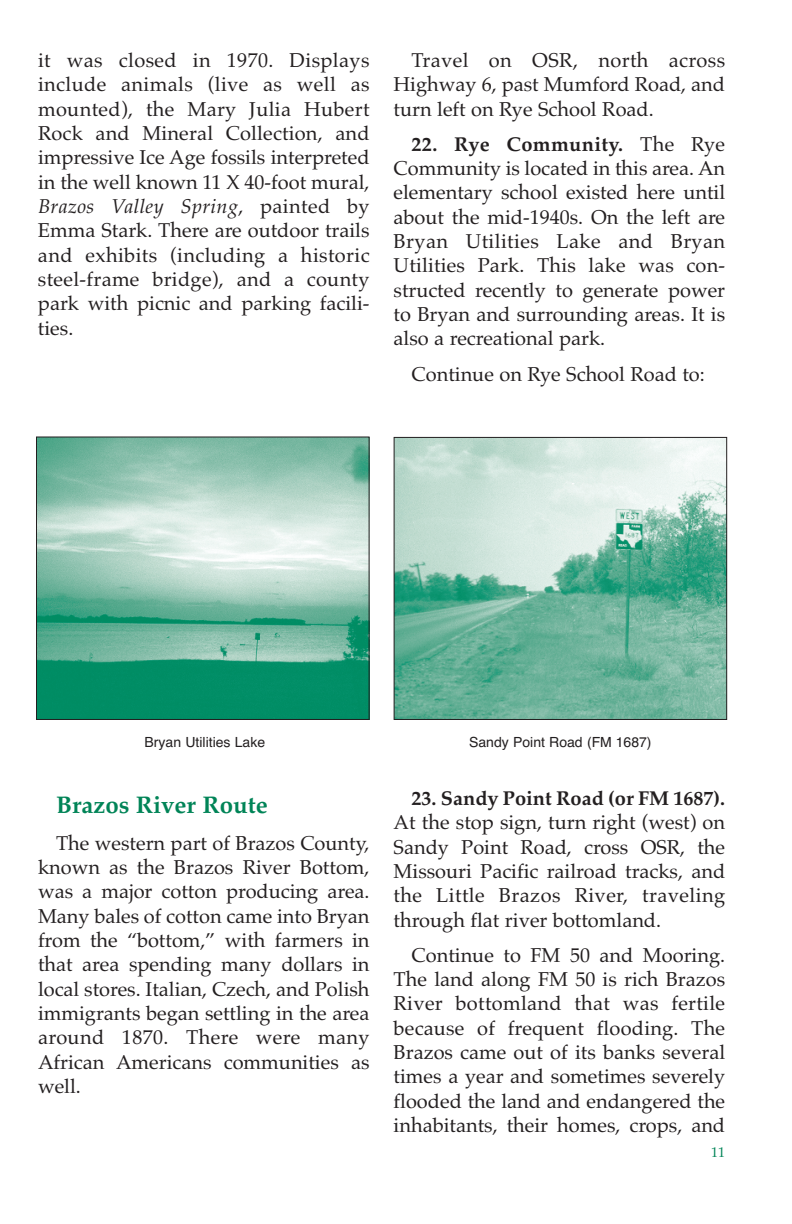
<style>
.page{position:relative;width:792px;height:1224px;background:#fff}
.page>*{position:absolute;margin:0;border:0;box-sizing:border-box;transform-origin:0 0}
.t1{font:700 24px "Palatino";color:#008457}
.t2{font:20px/24.4px "Palatino";color:#231f20;text-align:justify}
.t3{font:700 20px "Palatino";color:#231f20}
.t4{font:14px "Helvetica";color:#231f20}
.t5{font:14px "Palatino";color:#008457}
.s1{font-style:italic}
.s2{font-weight:700}
</style>
<div class="page">
<img style="left:38px;top:438px;width:330px;height:280px">
<div style="left:36px;top:436px;width:334px;height:284px;border:1px solid #231f20"></div>
<img style="left:396px;top:439px;width:329px;height:279px">
<div style="left:394px;top:437px;width:333px;height:283px;border:1px solid #231f20"></div>
<p class="t2" style="left:38px;top:50px;width:333px">it was closed in 1970. Displays include animals (live as well as mounted), the Mary Julia Hubert Rock and Mineral Collection, and impressive Ice Age fossils interpreted in the well known 11 X 40-foot mural, <span class="s1">Brazos Valley Spring</span>, painted by Emma Stark. There are outdoor trails and exhibits (including a historic steel-frame bridge), and a county park with picnic and parking facili&shy;ties.</p>
<p class="t2" style="left:394px;top:50px;width:333px;text-indent:18px">Travel on OSR, north across Highway 6, past Mumford Road, and turn left on Rye School Road.</p>
<p class="t2" style="left:394px;top:134px;width:333px;text-indent:18px"><span class="s2">22. Rye Community.</span> The Rye Community is located in this area. An elementary school existed here until about the mid-1940s. On the left are Bryan Utilities Lake and Bryan Utilities Park. This lake was con&shy;structed recently to generate power to Bryan and surrounding areas. It is also a recreational park.</p>
<p class="t2" style="left:412px;top:364px;width:295px">Continue on Rye School Road to:</p>
<p class="t4" style="left:145px;top:737px;width:122px">Bryan Utilities Lake</p>
<p class="t4" style="left:469px;top:737px;width:184px">Sandy Point Road (FM 1687)</p>
<p class="t1" style="left:56px;top:795px;width:213px">Brazos River Route</p>
<p class="t2" style="left:38px;top:833px;width:333px;text-indent:18px">The western part of Brazos County, known as the Brazos River Bottom, was a major cotton producing area.<br>Many bales of cotton came into Bryan from the “bottom,” with farmers in that area spending many dollars in local stores. Italian, Czech, and Polish immigrants began settling in the area around 1870. There were many African Americans communities as well.</p>
<p class="t3" style="left:412px;top:790px;width:315px">23. Sandy Point Road (or FM 1687).</p>
<p class="t2" style="left:394px;top:813px;width:333px">At the stop sign, turn right (west) on Sandy Point Road, cross OSR, the Missouri Pacific railroad tracks, and the Little Brazos River, traveling through flat river bottomland.</p>
<p class="t2" style="left:394px;top:945px;width:333px;text-indent:18px">Continue to FM 50 and Mooring.<br>The land along FM 50 is rich Brazos River bottomland that was fertile because of frequent flooding. The Brazos came out of its banks several times a year and sometimes severely flooded the land and endangered the inhabitants, their homes, crops, and</p>
<p class="t5" style="left:711px;top:1147px;width:15px">11</p>
</div>
